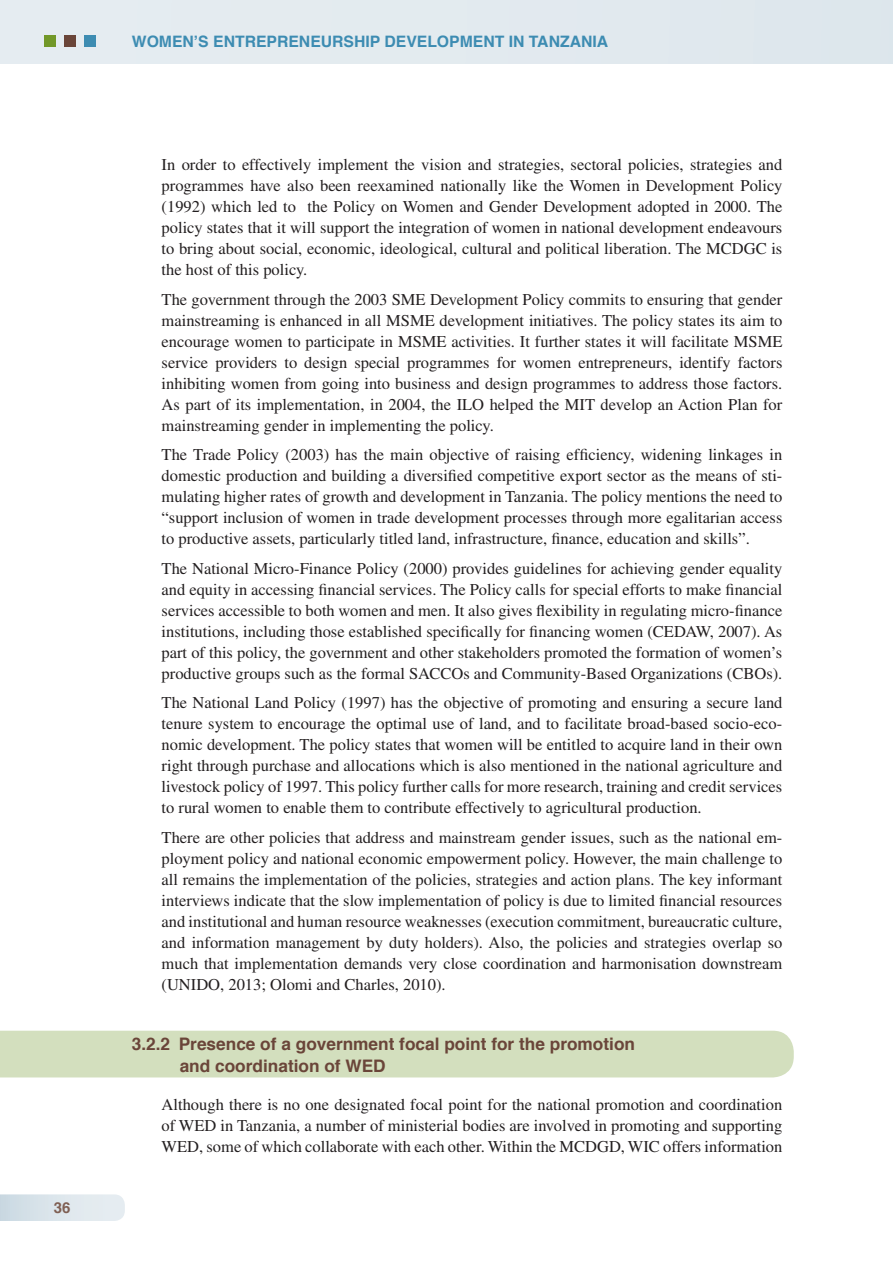
<style>
.page{position:relative;width:893px;height:1263px;background:#fff}
.page>*{position:absolute;margin:0;border:0;box-sizing:border-box;transform-origin:0 0}
.Titre_3_sans{font:700 17.25px/22.5px "Helvetica";color:#6a4539}
.crt{font:16.5px/21px "Times";color:#231f20;text-align:justify}
.t1{font:700 15.75px "Helvetica";color:#3d8cb2}
.t2{font:700 15px "Helvetica";color:#7f5f53}
</style>
<div class="page">
<div style="left:0;top:0;width:893px;height:64px;background:#e3ebef"></div>
<svg style="left:0;top:1194px;width:125px;height:27px;background:#dce6eb"></svg>
<div style="left:84px;top:35px;width:12px;height:12px;background:#3d8cb2"></div>
<div style="left:64px;top:35px;width:12px;height:12px;background:#6a4539"></div>
<div style="left:44px;top:35px;width:12px;height:12px;background:#729829"></div>
<div style="left:0;top:1031px;width:794px;height:46px;background:#d3dfbe"></div>
<p class="t2" style="left:54px;top:1196px;width:18px">36</p>
<p class="t1" style="left:132px;top:28px;width:478px">WOMEN’S ENTREPRENEURSHIP DEVELOPMENT IN TANZANIA</p>
<p class="crt" style="left:162px;top:154px;width:622px">In order to effectively implement the vision and strategies, sectoral policies, strategies and programmes have also been reexamined nationally like the Women in Development Policy (1992) which led to the Policy on Women and Gender Development adopted in 2000. The policy states that it will support the integration of women in national development endeavours to bring about social, economic, ideological, cultural and political liberation. The MCDGC is the host of this policy.</p>
<p class="crt" style="left:162px;top:289px;width:622px">The government through the 2003 SME Development Policy commits to ensuring that gender mainstreaming is enhanced in all MSME development initiatives. The policy states its aim to encourage women to participate in MSME activities. It further states it will facilitate MSME service providers to design special programmes for women entrepreneurs, identify factors inhibiting women from going into business and design programmes to address those factors.<br>As part of its implementation, in 2004, the ILO helped the MIT develop an Action Plan for mainstreaming gender in implementing the policy.</p>
<p class="crt" style="left:162px;top:444px;width:622px">The Trade Policy (2003) has the main objective of raising efficiency, widening linkages in domestic production and building a diversified competitive export sector as the means of sti&shy;mulating higher rates of growth and development in Tanzania. The policy mentions the need to “support inclusion of women in trade development processes through more egalitarian access to productive assets, particularly titled land, infrastructure, finance, education and skills”.</p>
<p class="crt" style="left:162px;top:558px;width:622px">The National Micro-Finance Policy (2000) provides guidelines for achieving gender equality and equity in accessing financial services. The Policy calls for special efforts to make financial services accessible to both women and men. It also gives flexibility in regulating micro-finance institutions, including those established specifically for financing women (CEDAW, 2007). As part of this policy, the government and other stakeholders promoted the formation of women’s productive groups such as the formal SACCOs and Community-Based Organizations (CBOs).</p>
<p class="crt" style="left:162px;top:692px;width:622px">The National Land Policy (1997) has the objective of promoting and ensuring a secure land tenure system to encourage the optimal use of land, and to facilitate broad-based socio-eco&shy;nomic development. The policy states that women will be entitled to acquire land in their own right through purchase and allocations which is also mentioned in the national agriculture and livestock policy of 1997. This policy further calls for more research, training and credit services to rural women to enable them to contribute effectively to agricultural production.</p>
<p class="crt" style="left:162px;top:827px;width:622px">There are other policies that address and mainstream gender issues, such as the national em&shy;ployment policy and national economic empowerment policy. However, the main challenge to all remains the implementation of the policies, strategies and action plans. The key informant interviews indicate that the slow implementation of policy is due to limited financial resources and institutional and human resource weaknesses (execution commitment, bureaucratic culture, and information management by duty holders). Also, the policies and strategies overlap so much that implementation demands very close coordination and harmonisation downstream (UNIDO, 2013; Olomi and Charles, 2010).</p>
<p class="Titre_3_sans" style="left:180px;top:1032px;width:457px;text-indent:-48px">3.2.2 Presence of a government focal point for the promotion and coordination of WED</p>
<p class="crt" style="left:162px;top:1094px;width:622px">Although there is no one designated focal point for the national promotion and coordination of WED in Tanzania, a number of ministerial bodies are involved in promoting and supporting WED, some of which collaborate with each other. Within the MCDGD, WIC offers information</p>
</div>
